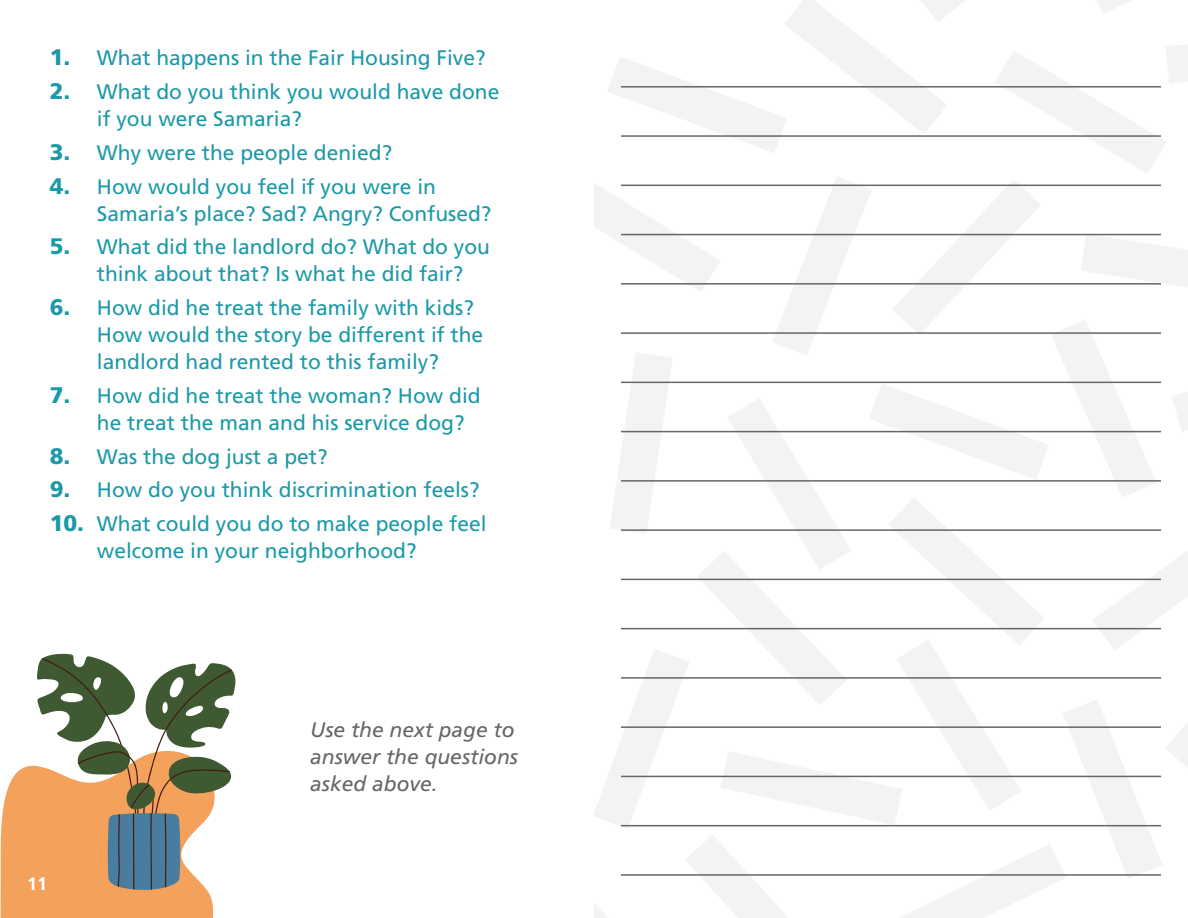
<style>
.page{position:relative;width:1188px;height:918px;background:#fff}
.page>*{position:absolute;margin:0;border:0;box-sizing:border-box;transform-origin:0 0}
.t1{font:21px/27px "Frutiger LT Pro";color:#1c99a8}
.t2{font:italic 21px/27px "Frutiger LT Pro";color:#656666}
.t3{font:700 18px "Frutiger LT Pro";color:#fff}
.s1{font-weight:900;font-size:22.5px}
</style>
<div class="page">
<svg style="left:1px;top:653px;width:235px;height:265px"></svg>
<hr style="left:621px;top:135px;width:540px;height:2px;background:#656666">
<hr style="left:621px;top:86px;width:540px;height:2px;background:#656666">
<hr style="left:621px;top:185px;width:540px;height:1px;background:#656666">
<hr style="left:621px;top:283px;width:540px;height:2px;background:#656666">
<hr style="left:621px;top:234px;width:540px;height:1px;background:#656666">
<hr style="left:621px;top:332px;width:540px;height:2px;background:#656666">
<hr style="left:621px;top:431px;width:540px;height:1px;background:#656666">
<hr style="left:621px;top:382px;width:540px;height:1px;background:#656666">
<hr style="left:621px;top:480px;width:540px;height:2px;background:#656666">
<hr style="left:621px;top:579px;width:540px;height:1px;background:#656666">
<hr style="left:621px;top:529px;width:540px;height:2px;background:#656666">
<hr style="left:621px;top:628px;width:540px;height:1px;background:#656666">
<hr style="left:621px;top:726px;width:540px;height:2px;background:#656666">
<hr style="left:621px;top:677px;width:540px;height:2px;background:#656666">
<hr style="left:621px;top:776px;width:540px;height:1px;background:#656666">
<hr style="left:621px;top:874px;width:540px;height:2px;background:#656666">
<hr style="left:621px;top:825px;width:540px;height:1px;background:#656666">
<p class="t1" style="left:50px;top:45px;width:437px"><span class="s1">1.</span> What happens in the Fair Housing Five?</p>
<p class="t1" style="left:97px;top:78px;width:404px;text-indent:-47px"><span class="s1">2.</span> What do you think you would have done if you were Samaria?</p>
<p class="t1" style="left:50px;top:139px;width:344px"><span class="s1">3.</span> Why were the people denied?</p>
<p class="t1" style="left:97px;top:173px;width:396px;text-indent:-47px"><span class="s1">4.</span> How would you feel if you were in<br>Samaria’s place? Sad? Angry? Confused?</p>
<p class="t1" style="left:97px;top:234px;width:395px;text-indent:-47px"><span class="s1">5.</span> What did the landlord do? What do you think about that? Is what he did fair?</p>
<p class="t1" style="left:97px;top:294px;width:388px;text-indent:-47px"><span class="s1">6.</span> How did he treat the family with kids?<br>How would the story be different if the landlord had rented to this family?</p>
<p class="t1" style="left:97px;top:382px;width:385px;text-indent:-47px"><span class="s1">7.</span> How did he treat the woman? How did he treat the man and his service dog?</p>
<p class="t1" style="left:50px;top:443px;width:279px"><span class="s1">8.</span> Was the dog just a pet?</p>
<p class="t1" style="left:50px;top:477px;width:431px"><span class="s1">9.</span> How do you think discrimination feels?</p>
<p class="t1" style="left:97px;top:510px;width:391px;text-indent:-47px"><span class="s1">10.</span> What could you do to make people feel welcome in your neighborhood?</p>
<p class="t3" style="left:27px;top:874px;width:22px">11</p>
<p class="t2" style="left:310px;top:717px;width:209px">Use the next page to answer the questions asked above.</p>
</div>
